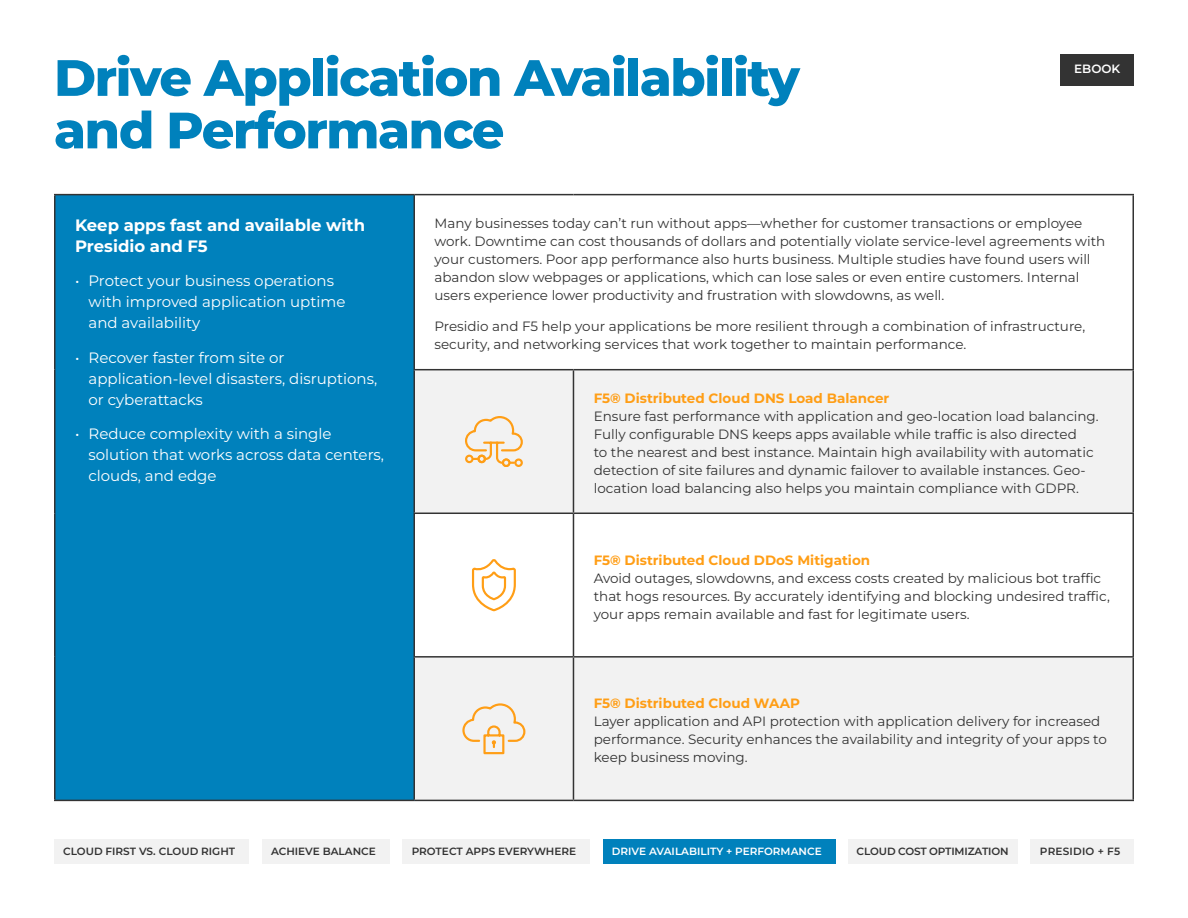
<style>
.page{position:relative;width:1188px;height:918px;background:#fff}
.page>*{position:absolute;margin:0;border:0;box-sizing:border-box;transform-origin:0 0}
.t1{font:800 51px/52.5px "Montserrat";letter-spacing:-.03em;color:#0081bc}
.t2{font:700 16.5px/21px "Montserrat";color:#fff}
.t3{font:15px/21px "Montserrat";color:#fff}
.t4{font:13.5px/18px "Montserrat";color:#333}
.t5{font:600 12px "Montserrat";color:#fff}
.t6{font:600 10.5px "Montserrat";color:#333}
.t7{font:600 10.5px "Montserrat";color:#fff}
.t8{font:600 10.5px "Montserrat";letter-spacing:.02em;color:#333}
.s1{font-weight:700;color:#ff9e16}
</style>
<div class="page">
<div style="left:603px;top:839px;width:232px;height:25px;background:#0081bc"></div>
<div style="left:54px;top:839px;width:195px;height:25px;background:#f2f2f2"></div>
<div style="left:262px;top:839px;width:127px;height:25px;background:#f2f2f2"></div>
<div style="left:403px;top:839px;width:187px;height:25px;background:#f2f2f2"></div>
<div style="left:1031px;top:839px;width:103px;height:25px;background:#f2f2f2"></div>
<div style="left:1061px;top:54px;width:73px;height:31px;background:#333"></div>
<div style="left:55px;top:195px;width:359px;height:605px;background:#0081bc"></div>
<svg style="left:415px;top:370px;width:717px;height:430px;fill:#f2f2f2"></svg>
<hr style="left:54px;top:194px;width:360px;height:1px;background:#333">
<hr style="left:54px;top:195px;width:2px;height:175px;background:#333">
<hr style="left:54px;top:370px;width:2px;height:143px;background:#333">
<hr style="left:54px;top:513px;width:2px;height:144px;background:#333">
<hr style="left:54px;top:657px;width:2px;height:143px;background:#333">
<hr style="left:54px;top:800px;width:360px;height:1px;background:#333">
<hr style="left:414px;top:194px;width:159px;height:1px;background:#333">
<hr style="left:414px;top:195px;width:1px;height:174px;background:#333">
<hr style="left:573px;top:194px;width:561px;height:1px;background:#333">
<hr style="left:1132px;top:195px;width:2px;height:174px;background:#333">
<hr style="left:414px;top:369px;width:159px;height:1px;background:#333">
<hr style="left:414px;top:370px;width:1px;height:143px;background:#333">
<hr style="left:573px;top:369px;width:561px;height:1px;background:#333">
<hr style="left:573px;top:370px;width:1px;height:143px;background:#333">
<hr style="left:1132px;top:370px;width:2px;height:143px;background:#333">
<hr style="left:414px;top:513px;width:159px;height:1px;background:#333">
<hr style="left:414px;top:514px;width:1px;height:142px;background:#333">
<hr style="left:573px;top:513px;width:561px;height:1px;background:#333">
<hr style="left:573px;top:514px;width:1px;height:142px;background:#333">
<hr style="left:1132px;top:514px;width:2px;height:142px;background:#333">
<hr style="left:414px;top:656px;width:159px;height:2px;background:#333">
<hr style="left:414px;top:658px;width:1px;height:142px;background:#333">
<hr style="left:573px;top:656px;width:561px;height:2px;background:#333">
<hr style="left:573px;top:658px;width:1px;height:142px;background:#333">
<hr style="left:1132px;top:658px;width:2px;height:142px;background:#333">
<hr style="left:414px;top:800px;width:159px;height:1px;background:#333">
<hr style="left:573px;top:800px;width:561px;height:1px;background:#333">
<svg style="left:464px;top:415px;width:60px;height:53px"></svg>
<div style="left:502px;top:458px;width:8px;height:9px;border:2px solid #ff9e16;border-radius:50%"></div>
<svg style="left:471px;top:557px;width:46px;height:56px"></svg>
<svg style="left:461px;top:702px;width:66px;height:53px"></svg>
<div style="left:848px;top:839px;width:170px;height:25px;background:#f2f2f2"></div>
<p class="t1" style="left:54px;top:50px;width:747px">Drive Application Availability and Performance</p>
<p class="t5" style="left:1074px;top:61px;width:48px">EBOOK</p>
<p class="t2" style="left:75px;top:214px;width:292px">Keep apps fast and available with<br>Presidio and F5</p>
<p class="t3" style="left:88px;top:270px;width:259px;text-indent:-14px">• Protect your business operations with improved application uptime and availability</p>
<p class="t3" style="left:88px;top:347px;width:290px;text-indent:-14px">• Recover faster from site or application-level disasters, disruptions, or cyberattacks</p>
<p class="t3" style="left:88px;top:423px;width:297px;text-indent:-14px">• Reduce complexity with a single solution that works across data centers, clouds, and edge</p>
<p class="t4" style="left:435px;top:214px;width:672px">Many businesses today can’t run without apps—whether for customer transactions or employee work. Downtime can cost thousands of dollars and potentially violate service-level agreements with your customers. Poor app performance also hurts business. Multiple studies have found users will abandon slow webpages or applications, which can lose sales or even entire customers. Internal users experience lower productivity and frustration with slowdowns, as well.</p>
<p class="t4" style="left:435px;top:317px;width:652px">Presidio and F5 help your applications be more resilient through a combination of infrastructure, security, and networking services that work together to maintain performance.</p>
<p class="t4" style="left:594px;top:389px;width:506px"><span class="s1">F5® Distributed Cloud DNS Load Balancer<br></span>Ensure fast performance with application and geo-location load balancing.<br>Fully configurable DNS keeps apps available while traffic is also directed<br>to the nearest and best instance. Maintain high availability with automatic detection of site failures and dynamic failover to available instances. Geo&shy;location load balancing also helps you maintain compliance with GDPR.</p>
<p class="t4" style="left:594px;top:550px;width:518px"><span class="s1">F5® Distributed Cloud DDoS Mitigation<br></span>Avoid outages, slowdowns, and excess costs created by malicious bot traffic that hogs resources. By accurately identifying and blocking undesired traffic, your apps remain available and fast for legitimate users.</p>
<p class="t4" style="left:594px;top:694px;width:515px"><span class="s1">F5® Distributed Cloud WAAP<br></span>Layer application and API protection with application delivery for increased performance. Security enhances the availability and integrity of your apps to keep business moving.</p>
<p class="t6" style="left:63px;top:844px;width:174px">CLOUD FIRST VS. CLOUD RIGHT</p>
<p class="t6" style="left:271px;top:844px;width:106px">ACHIEVE BALANCE</p>
<p class="t6" style="left:412px;top:844px;width:166px">PROTECT APPS EVERYWHERE</p>
<p class="t8" style="left:1040px;top:844px;width:82px">PRESIDIO + F5</p>
<p class="t7" style="left:612px;top:844px;width:211px">DRIVE AVAILABILITY + PERFORMANCE</p>
<p class="t6" style="left:857px;top:844px;width:154px">CLOUD COST OPTIMIZATION</p>
</div>
